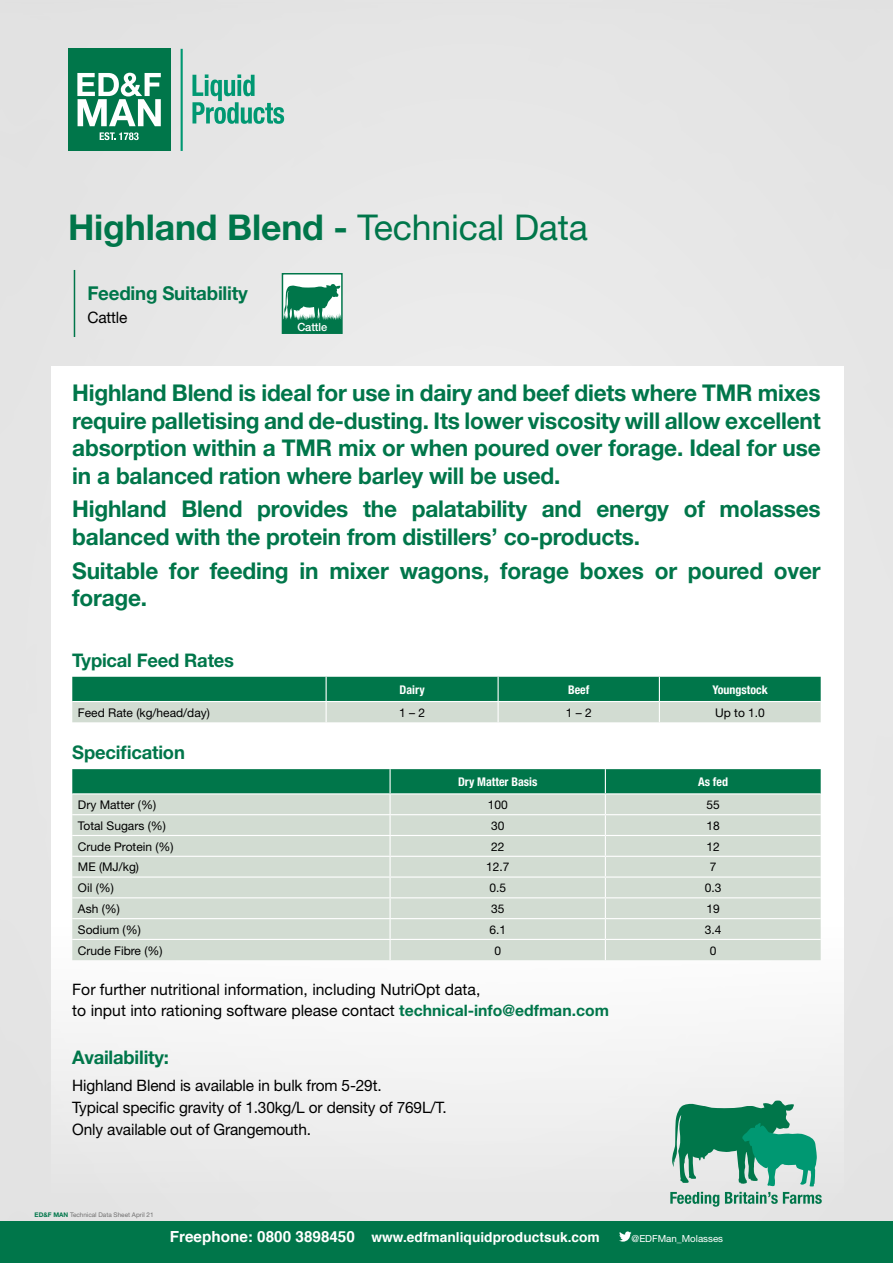
<style>
.page{position:relative;width:893px;height:1263px;background:#fff}
.page>*{position:absolute;margin:0;border:0;box-sizing:border-box;transform-origin:0 0}
.t1{font:700 35.55px "Helvetica Neue";letter-spacing:-.005em;color:#00764a}
.t2{font:700 23.1px/27.8px "Helvetica Neue";letter-spacing:-.01em;color:#00764a}
.t3{font:700 19.05px "Helvetica Neue";letter-spacing:-.01em;color:#00764a}
.t4{font:700 18.75px "Helvetica Neue";letter-spacing:-.01em;color:#00764a}
.t5{font:15.75px/22.2px "Helvetica Neue";letter-spacing:-.01em;color:#000}
.t6{font:700 13.8px "Helvetica";color:#fff}
.t7{font:12px "Helvetica Neue";color:#000}
.t8{font:700 condensed 12px "Helvetica Neue";color:#fff}
.t9{font:500 11.25px "Helvetica Neue";letter-spacing:-.01em;color:#fff}
.t10{font:9.75px "Helvetica Neue";color:#fff}
.t11{font:6.45px "Helvetica Neue";color:#706f6f}
.s1{font-weight:400}
.s2{font-weight:700;color:#00764a}
.s3{font-size:15.3px}
</style>
<div class="page">
<div style="left:0;top:0;width:893px;height:1221px;background:#e6e6e6"></div>
<div style="left:51px;top:366px;width:793px;height:835px;background:linear-gradient(to bottom,#fff,#f1f1f1)"></div>
<div style="left:0;top:1221px;width:893px;height:42px;background:#00764a"></div>
<svg style="left:619px;top:1231px;width:12px;height:10px"></svg>
<svg style="left:72px;top:677px;width:749px;height:45px;background:#64a68b"></svg>
<svg style="left:72px;top:769px;width:749px;height:191px;background:#b9d0c3"></svg>
<hr style="left:74px;top:270px;width:1px;height:67px;background:#00764a">
<div style="left:282px;top:273px;width:61px;height:61px;background:#fff;border:1px solid #00764a"></div>
<div style="left:283px;top:320px;width:59px;height:13px;background:#00764a"></div>
<svg style="left:283px;top:284px;width:59px;height:36px"></svg>
<svg style="left:670px;top:1100px;width:152px;height:107px;background:#73b49e"></svg>
<svg style="left:192px;top:74px;width:92px;height:50px;background:#93c9bb"></svg>
<hr style="left:181px;top:49px;width:2px;height:102px;background:#009872">
<div style="left:68px;top:49px;width:102px;height:102px;background:#00764a"></div>
<svg style="left:100px;top:132px;width:39px;height:8px"></svg>
<svg style="left:77px;top:73px;width:84px;height:53px"></svg>
<h1 class="t1" style="left:68px;top:205px;width:521px">Highland Blend - <span class="s1">Technical Data</span></h1>
<p class="t3" style="left:87px;top:282px;width:162px">Feeding Suitability</p>
<p class="t5" style="left:87px;top:306px;width:42px">Cattle</p>
<p class="t9" style="left:297px;top:320px;width:31px">Cattle</p>
<p class="t2" style="left:72px;top:378px;width:750px;text-align:justify">Highland Blend is ideal for use in dairy and beef diets where TMR mixes require palletising and de-dusting. Its lower viscosity will allow excellent absorption within a TMR mix or when poured over forage. Ideal for use in a balanced ration where barley will be used.</p>
<p class="t2" style="left:72px;top:495px;width:750px">Highland Blend provides the palatability and energy of molasses balanced with the protein from distillers’ co-products.</p>
<p class="t2" style="left:72px;top:556px;width:750px">Suitable for feeding in mixer wagons, forage boxes or poured over forage.</p>
<p class="t4" style="left:72px;top:649px;width:163px">Typical Feed Rates</p>
<p class="t8" style="left:400px;top:682px;width:27px">Dairy</p>
<p class="t8" style="left:568px;top:682px;width:23px">Beef</p>
<p class="t8" style="left:712px;top:682px;width:57px">Youngstock</p>
<p class="t7" style="left:78px;top:705px;width:134px">Feed Rate (kg/head/day)</p>
<p class="t7" style="left:399px;top:705px;width:28px">1 – 2</p>
<p class="t7" style="left:566px;top:705px;width:28px">1 – 2</p>
<p class="t7" style="left:715px;top:705px;width:51px">Up to 1.0</p>
<p class="t4" style="left:72px;top:741px;width:114px">Specification</p>
<p class="t8" style="left:458px;top:775px;width:81px">Dry Matter Basis</p>
<p class="t8" style="left:698px;top:775px;width:31px">As fed</p>
<p class="t7" style="left:78px;top:798px;width:80px">Dry Matter (%)</p>
<p class="t7" style="left:488px;top:798px;width:22px">100</p>
<p class="t7" style="left:706px;top:798px;width:15px">55</p>
<p class="t7" style="left:78px;top:818px;width:89px">Total Sugars (%)</p>
<p class="t7" style="left:491px;top:818px;width:15px">30</p>
<p class="t7" style="left:706px;top:818px;width:15px">18</p>
<p class="t7" style="left:78px;top:839px;width:97px">Crude Protein (%)</p>
<p class="t7" style="left:491px;top:839px;width:15px">22</p>
<p class="t7" style="left:706px;top:839px;width:15px">12</p>
<p class="t7" style="left:78px;top:860px;width:63px">ME (MJ/kg)</p>
<p class="t7" style="left:486px;top:860px;width:25px">12.7</p>
<p class="t7" style="left:710px;top:860px;width:8px">7</p>
<p class="t7" style="left:78px;top:881px;width:38px">Oil (%)</p>
<p class="t7" style="left:489px;top:881px;width:18px">0.5</p>
<p class="t7" style="left:705px;top:881px;width:18px">0.3</p>
<p class="t7" style="left:78px;top:901px;width:44px">Ash (%)</p>
<p class="t7" style="left:491px;top:901px;width:15px">35</p>
<p class="t7" style="left:706px;top:901px;width:15px">19</p>
<p class="t7" style="left:78px;top:922px;width:64px">Sodium (%)</p>
<p class="t7" style="left:489px;top:922px;width:18px">6.1</p>
<p class="t7" style="left:705px;top:922px;width:18px">3.4</p>
<p class="t7" style="left:78px;top:943px;width:86px">Crude Fibre (%)</p>
<p class="t7" style="left:494px;top:943px;width:8px">0</p>
<p class="t7" style="left:710px;top:943px;width:8px">0</p>
<p class="t5" style="left:72px;top:978px;width:538px;line-height:21.6px">For further nutritional information, including NutriOpt data,<br>to input into rationing software please contact <span class="s2">technical-info@edfman.com</span></p>
<p class="t4" style="left:72px;top:1046px;width:98px">Availability:</p>
<p class="t5" style="left:72px;top:1074px;width:376px">Highland Blend is available in bulk from 5-29t.<br>Typical specific gravity of 1.30kg/L or density of 769L/T.<br>Only available out of Grangemouth.</p>
<p class="t11" style="left:35px;top:1210px;width:121px"><span class="s2">ED&amp;F MAN</span> Technical Data Sheet April 21</p>
<p class="t6" style="left:170px;top:1225px;width:431px"><span class="s3">Freephone: 0800 3898450</span> www.edfmanliquidproductsuk.com</p>
<p class="t10" style="left:631px;top:1232px;width:93px">@EDFMan_Molasses</p>
</div>
